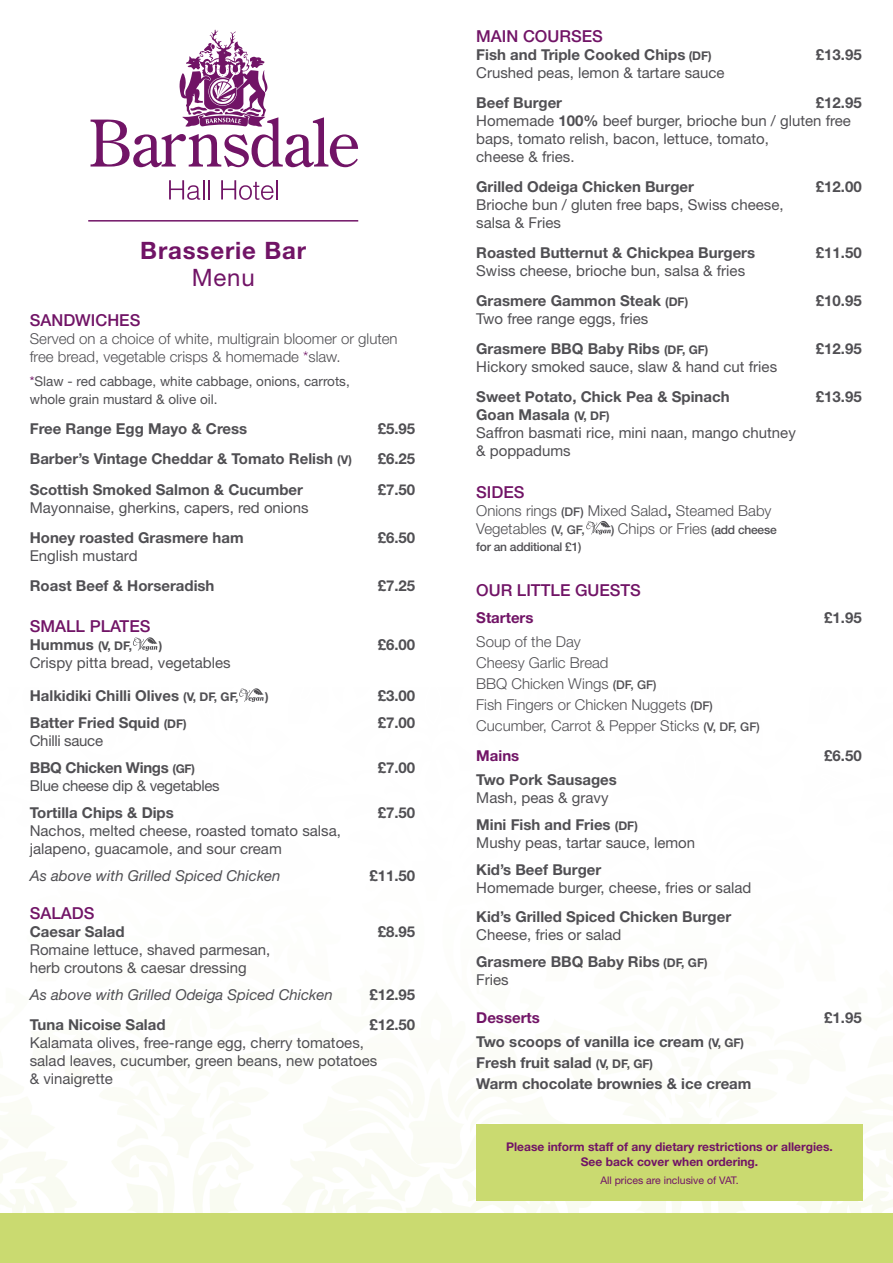
<style>
.page{position:relative;width:893px;height:1263px;background:#fff}
.page>*{position:absolute;margin:0;border:0;box-sizing:border-box;transform-origin:0 0}
.t1{font:700 24px "Helvetica Neue";letter-spacing:.035em;color:#711466}
.t2{font:24px "Helvetica Neue";color:#711466}
.t3{font:500 16.5px "Helvetica Neue";color:#711466}
.t4{font:15px/18px "Helvetica Neue";color:#504f53}
.t5{font:700 15px/21px "Helvetica Neue";color:#504f53}
.t6{font:300 15px/21px "Helvetica Neue";color:#504f53}
.t7{font:italic 15px "Helvetica Neue";color:#504f53}
.t8{font:700 15px/27px "Helvetica Neue";letter-spacing:-.02em;color:#504f53}
.t9{font:15px "Helvetica Neue";letter-spacing:-.02em;color:#504f53}
.t10{font:700 15px "Helvetica Neue";color:#711466}
.t11{font:13.5px/18px "Helvetica Neue";color:#504f53}
.t12{font:700 12px/15px "Helvetica Neue";color:#711466;text-align:center}
.t13{font:500 12px "Helvetica Neue";letter-spacing:-.02em;color:#504f53}
.t14{font:700 12px "Helvetica Neue";color:#504f53}
.t15{font:10.5px "Helvetica Neue";color:#711466}
.s1{color:#711466}
.s2{font-size:12px}
.s3{font-weight:400}
.s4{font-weight:700}
.s5{font-weight:700;font-size:12px}
.s6{font-weight:500;font-size:12px}
.s7{font-weight:500}
</style>
<div class="page">
<svg style="left:169px;top:180px;width:41px;height:20px"></svg>
<svg style="left:221px;top:180px;width:57px;height:20px"></svg>
<svg style="left:91px;top:30px;width:267px;height:137px"></svg>
<hr style="left:88px;top:220px;width:270px;height:2px;background:#711466">
<svg style="left:133px;top:637px;width:24px;height:14px"></svg>
<svg style="left:0;top:688px;width:893px;height:575px"></svg>
<svg style="left:586px;top:521px;width:25px;height:13px"></svg>
<h1 class="t1" style="left:140px;top:236px;width:167px">Brasserie Bar</h1>
<h1 class="t2" style="left:192px;top:263px;width:65px">Menu</h1>
<p class="t3" style="left:30px;top:311px;width:112px">SANDWICHES</p>
<p class="t6" style="left:30px;top:330px;width:369px;line-height:18px">Served on a choice of white, multigrain bloomer or gluten free bread, vegetable crisps &amp; homemade <span class="s1">*</span>slaw.</p>
<p class="t11" style="left:30px;top:372px;width:322px"><span class="s1">*</span>Slaw - red cabbage, white cabbage, onions, carrots, whole grain mustard &amp; olive oil.</p>
<p class="t5" style="left:30px;top:418px;width:219px">Free Range Egg Mayo &amp; Cress</p>
<p class="t5" style="left:378px;top:418px;width:39px">£5.95</p>
<p class="t5" style="left:30px;top:448px;width:324px">Barber’s Vintage Cheddar &amp; Tomato Relish <span class="s2">(V)</span></p>
<p class="t5" style="left:378px;top:448px;width:39px">£6.25</p>
<p class="t5" style="left:30px;top:478px;width:275px">Scottish Smoked Salmon &amp; Cucumber</p>
<p class="t5" style="left:378px;top:478px;width:39px">£7.50</p>
<p class="t4" style="left:30px;top:498px;width:280px">Mayonnaise, gherkins, capers, red onions</p>
<p class="t5" style="left:30px;top:526px;width:215px">Honey roasted Grasmere ham</p>
<p class="t5" style="left:378px;top:526px;width:39px">£6.50</p>
<p class="t4" style="left:30px;top:546px;width:109px">English mustard</p>
<p class="t5" style="left:30px;top:574px;width:186px">Roast Beef &amp; Horseradish</p>
<p class="t5" style="left:378px;top:574px;width:39px">£7.25</p>
<p class="t3" style="left:30px;top:616px;width:122px">SMALL PLATES</p>
<p class="t5" style="left:30px;top:634px;width:104px">Hummus <span class="s2">(V, DF,</span></p>
<p class="t14" style="left:159px;top:638px;width:5px">)</p>
<p class="t5" style="left:378px;top:634px;width:39px">£6.00</p>
<p class="t4" style="left:30px;top:653px;width:202px">Crispy pitta bread, vegetables</p>
<p class="t5" style="left:30px;top:685px;width:210px">Halkidiki Chilli Olives <span class="s2">(V, DF, GF,</span></p>
<p class="t14" style="left:265px;top:689px;width:5px">)</p>
<p class="t5" style="left:378px;top:685px;width:39px">£3.00</p>
<p class="t5" style="left:30px;top:712px;width:158px">Batter Fried Squid <span class="s2">(DF)</span></p>
<p class="t5" style="left:378px;top:712px;width:39px">£7.00</p>
<p class="t8" style="left:30px;top:727px;width:167px"><span class="s3">Chilli sauce<br></span>BBQ Chicken Wings <span class="s2">(GF)</span></p>
<p class="t5" style="left:378px;top:757px;width:39px">£7.00</p>
<p class="t9" style="left:30px;top:777px;width:191px">Blue cheese dip &amp; vegetables</p>
<p class="t5" style="left:30px;top:802px;width:146px">Tortilla Chips &amp; Dips</p>
<p class="t5" style="left:378px;top:802px;width:39px">£7.50</p>
<p class="t4" style="left:30px;top:821px;width:313px">Nachos, melted cheese, roasted tomato salsa, jalapeno, guacamole, and sour cream</p>
<p class="t7" style="left:30px;top:866px;width:252px">As above with Grilled Spiced Chicken</p>
<p class="t5" style="left:369px;top:865px;width:47px">£11.50</p>
<p class="t3" style="left:30px;top:903px;width:66px">SALADS</p>
<p class="t5" style="left:30px;top:920px;width:96px">Caesar Salad</p>
<p class="t5" style="left:378px;top:920px;width:39px">£8.95</p>
<p class="t4" style="left:30px;top:940px;width:242px">Romaine lettuce, shaved parmesan, herb croutons &amp; caesar dressing</p>
<p class="t7" style="left:30px;top:985px;width:305px">As above with Grilled Odeiga Spiced Chicken</p>
<p class="t5" style="left:369px;top:983px;width:47px">£12.95</p>
<p class="t5" style="left:30px;top:1013px;width:137px">Tuna Nicoise Salad</p>
<p class="t5" style="left:369px;top:1013px;width:47px">£12.50</p>
<p class="t4" style="left:30px;top:1033px;width:349px">Kalamata olives, free-range egg, cherry tomatoes, salad leaves, cucumber, green beans, new potatoes &amp; vinaigrette</p>
<p class="t3" style="left:476px;top:26px;width:128px">MAIN COURSES</p>
<p class="t5" style="left:476px;top:43px;width:237px">Fish and Triple Cooked Chips <span class="s2">(DF)</span></p>
<p class="t5" style="left:816px;top:43px;width:47px">£13.95</p>
<p class="t4" style="left:476px;top:63px;width:250px">Crushed peas, lemon &amp; tartare sauce</p>
<p class="t5" style="left:476px;top:91px;width:87px">Beef Burger</p>
<p class="t4" style="left:476px;top:93px;width:387px;text-indent:340px"><span class="s4">£12.95<br></span>Homemade <span class="s4">100%</span> beef burger, brioche bun / gluten free baps, tomato relish, bacon, lettuce, tomato,<br>cheese &amp; fries.</p>
<p class="t5" style="left:476px;top:175px;width:219px">Grilled Odeiga Chicken Burger</p>
<p class="t5" style="left:816px;top:175px;width:47px">£12.00</p>
<p class="t4" style="left:476px;top:195px;width:309px">Brioche bun / gluten free baps, Swiss cheese, salsa &amp; Fries</p>
<p class="t5" style="left:476px;top:241px;width:280px">Roasted Butternut &amp; Chickpea Burgers</p>
<p class="t5" style="left:816px;top:241px;width:47px">£11.50</p>
<p class="t4" style="left:476px;top:255px;width:270px;line-height:30px">Swiss cheese, brioche bun, salsa &amp; fries<br><span class="s4">Grasmere Gammon Steak</span> <span class="s5">(DF)</span></p>
<p class="t5" style="left:816px;top:289px;width:47px">£10.95</p>
<p class="t4" style="left:476px;top:303px;width:234px;line-height:30px">Two free range eggs, fries<br><span class="s4">Grasmere BBQ Baby Ribs</span> <span class="s5">(DF, GF)</span></p>
<p class="t5" style="left:816px;top:337px;width:47px">£12.95</p>
<p class="t4" style="left:476px;top:357px;width:302px">Hickory smoked sauce, slaw &amp; hand cut fries</p>
<p class="t5" style="left:476px;top:385px;width:255px">Sweet Potato, Chick Pea &amp; Spinach</p>
<p class="t5" style="left:816px;top:385px;width:47px">£13.95</p>
<p class="t4" style="left:476px;top:405px;width:321px"><span class="s4">Goan Masala</span> <span class="s5">(V, DF)<br></span>Saffron basmati rice, mini naan, mango chutney &amp; poppadums</p>
<p class="t3" style="left:476px;top:482px;width:50px">SIDES</p>
<p class="t6" style="left:476px;top:501px;width:297px;line-height:18px">Onions rings <span class="s6">(DF)</span> Mixed Salad<span class="s7">,</span> Steamed Baby<br>Vegetables <span class="s6">(V, GF,</span></p>
<p class="t6" style="left:611px;top:517px;width:167px"><span class="s6">)</span> Chips or Fries <span class="s6">(add cheese</span></p>
<p class="t13" style="left:476px;top:540px;width:107px">for an additional £1)</p>
<p class="t3" style="left:476px;top:580px;width:166px">OUR LITTLE GUESTS</p>
<p class="t10" style="left:476px;top:608px;width:59px">Starters</p>
<p class="t5" style="left:824px;top:607px;width:39px">£1.95</p>
<p class="t6" style="left:476px;top:631px;width:285px">Soup of the Day<br>Cheesy Garlic Bread<br>BBQ Chicken Wings <span class="s6">(DF, GF)<br></span>Fish Fingers or Chicken Nuggets <span class="s6">(DF)<br></span>Cucumber, Carrot &amp; Pepper Sticks <span class="s6">(V, DF, GF)</span></p>
<p class="t10" style="left:476px;top:746px;width:45px">Mains</p>
<p class="t5" style="left:824px;top:745px;width:39px">£6.50</p>
<p class="t5" style="left:476px;top:769px;width:142px">Two Pork Sausages</p>
<p class="t5" style="left:476px;top:784px;width:163px;line-height:27px"><span class="s3">Mash, peas &amp; gravy<br></span>Mini Fish and Fries <span class="s2">(DF)</span></p>
<p class="t4" style="left:476px;top:833px;width:220px">Mushy peas, tartar sauce, lemon</p>
<p class="t5" style="left:476px;top:859px;width:126px">Kid’s Beef Burger</p>
<p class="t4" style="left:476px;top:878px;width:277px">Homemade burger, cheese, fries or salad</p>
<p class="t5" style="left:476px;top:906px;width:256px">Kid’s Grilled Spiced Chicken Burger</p>
<p class="t4" style="left:476px;top:921px;width:233px;line-height:27px">Cheese, fries or salad<br><span class="s4">Grasmere BBQ Baby Ribs</span> <span class="s5">(DF, GF)</span></p>
<p class="t4" style="left:476px;top:970px;width:34px">Fries</p>
<p class="t10" style="left:476px;top:1008px;width:65px">Desserts</p>
<p class="t5" style="left:824px;top:1006px;width:39px">£1.95</p>
<p class="t5" style="left:476px;top:1030px;width:277px">Two scoops of vanilla ice cream <span class="s2">(V, GF)<br></span>Fresh fruit salad <span class="s2">(V, DF, GF)<br></span>Warm chocolate brownies &amp; ice cream</p>
<p class="t12" style="left:506px;top:1139px;width:328px">Please inform staff of any dietary restrictions or allergies.<br>See back cover when ordering.</p>
<p class="t15" style="left:600px;top:1174px;width:140px">All prices are inclusive of VAT.</p>
</div>
